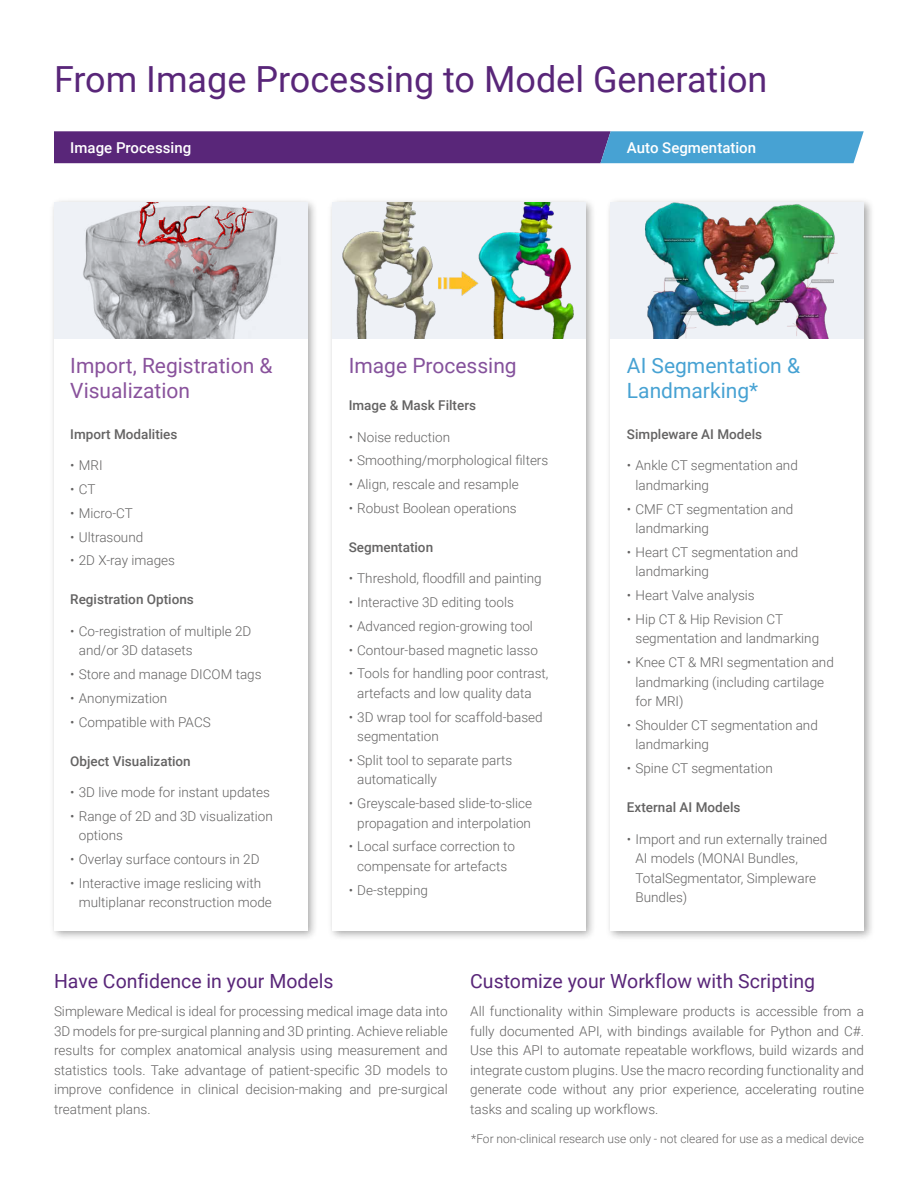
<style>
.page{position:relative;width:918px;height:1188px;background:#fff}
.page>*{position:absolute;margin:0;border:0;box-sizing:border-box;transform-origin:0 0}
.t1{font:36px "Roboto";color:#592679}
.t2{font:21px/25.5px "Roboto";color:#89529c}
.t3{font:21px/25.5px "Roboto";color:#47a2d3}
.t4{font:21px "Roboto";color:#85529c}
.BODY_COPY{font:19.5px "Roboto";color:#592679}
.t5{font:500 15px "Roboto";color:#fff}
.BODY_COPY-2{font:300 13.5px/19.5px "Roboto";color:#646363}
.t6{font:500 13.5px "Roboto";color:#646363}
.BODY_COPY-3{font:300 12px "Roboto";color:#646363}
</style>
<div class="page">
<div style="left:49px;top:197px;width:269px;height:745px;background:#000;opacity:.35"></div>
<div style="left:54px;top:202px;width:253px;height:728px;background:#fff"></div>
<div style="left:54px;top:202px;width:253px;height:137px;background:#eef1f6"></div>
<img style="left:83px;top:202px;width:195px;height:137px">
<div style="left:606px;top:197px;width:269px;height:745px;background:#000;opacity:.35"></div>
<div style="left:611px;top:202px;width:253px;height:728px;background:#fff"></div>
<div style="left:611px;top:202px;width:253px;height:137px;background:#eef1f6"></div>
<img style="left:645px;top:202px;width:193px;height:137px">
<div style="left:327px;top:197px;width:270px;height:745px;background:#000;opacity:.35"></div>
<div style="left:332px;top:202px;width:253px;height:728px;background:#fff"></div>
<img style="left:334px;top:202px;width:251px;height:137px">
<svg style="left:54px;top:131px;width:810px;height:32px;background:#554f96"></svg>
<p class="t1" style="left:54px;top:54px;width:715px">From Image Processing to Model Generation</p>
<p class="t5" style="left:70px;top:138px;width:122px">Image Processing</p>
<p class="t5" style="left:627px;top:138px;width:131px">Auto Segmentation</p>
<p class="t2" style="left:70px;top:352px;width:204px">Import, Registration &amp;<br>Visualization</p>
<p class="t6" style="left:70px;top:425px;width:109px">Import Modalities</p>
<p class="BODY_COPY-2" style="left:70px;top:455px;width:34px">• MRI</p>
<p class="BODY_COPY-2" style="left:70px;top:479px;width:27px">• CT</p>
<p class="BODY_COPY-2" style="left:70px;top:503px;width:64px">• Micro-CT</p>
<p class="BODY_COPY-2" style="left:70px;top:527px;width:74px">• Ultrasound</p>
<p class="BODY_COPY-2" style="left:70px;top:550px;width:106px">• 2D X-ray images</p>
<p class="t6" style="left:70px;top:590px;width:125px">Registration Options</p>
<p class="BODY_COPY-2" style="left:79px;top:621px;width:174px;text-indent:-9px">• Co-registration of multiple 2D and/or 3D datasets</p>
<p class="BODY_COPY-2" style="left:70px;top:664px;width:193px">• Store and manage DICOM tags</p>
<p class="BODY_COPY-2" style="left:70px;top:688px;width:98px">• Anonymization</p>
<p class="BODY_COPY-2" style="left:70px;top:712px;width:142px">• Compatible with PACS</p>
<p class="t6" style="left:70px;top:751px;width:122px">Object Visualization</p>
<p class="BODY_COPY-2" style="left:70px;top:782px;width:201px">• 3D live mode for instant updates</p>
<p class="BODY_COPY-2" style="left:79px;top:806px;width:196px;text-indent:-9px">• Range of 2D and 3D visualization options</p>
<p class="BODY_COPY-2" style="left:70px;top:849px;width:191px">• Overlay surface contours in 2D</p>
<p class="BODY_COPY-2" style="left:79px;top:873px;width:195px;text-indent:-9px">• Interactive image reslicing with multiplanar reconstruction mode</p>
<p class="t4" style="left:349px;top:351px;width:170px">Image Processing</p>
<p class="t6" style="left:349px;top:396px;width:129px">Image &amp; Mask Filters</p>
<p class="BODY_COPY-2" style="left:349px;top:427px;width:103px">• Noise reduction</p>
<p class="BODY_COPY-2" style="left:349px;top:450px;width:201px">• Smoothing/morphological filters</p>
<p class="BODY_COPY-2" style="left:349px;top:474px;width:172px">• Align, rescale and resample</p>
<p class="BODY_COPY-2" style="left:349px;top:498px;width:170px">• Robust Boolean operations</p>
<p class="t6" style="left:349px;top:538px;width:86px">Segmentation</p>
<p class="BODY_COPY-2" style="left:349px;top:568px;width:195px">• Threshold, floodfill and painting</p>
<p class="BODY_COPY-2" style="left:349px;top:592px;width:167px">• Interactive 3D editing tools</p>
<p class="BODY_COPY-2" style="left:349px;top:616px;width:186px">• Advanced region-growing tool</p>
<p class="BODY_COPY-2" style="left:349px;top:640px;width:191px">• Contour-based magnetic lasso</p>
<p class="BODY_COPY-2" style="left:357px;top:663px;width:193px;text-indent:-9px">• Tools for handling poor contrast, artefacts and low quality data</p>
<p class="BODY_COPY-2" style="left:357px;top:707px;width:187px;text-indent:-9px">• 3D wrap tool for scaffold-based segmentation</p>
<p class="BODY_COPY-2" style="left:357px;top:750px;width:157px;text-indent:-9px">• Split tool to separate parts automatically</p>
<p class="BODY_COPY-2" style="left:349px;top:793px;width:185px;text-align:center">• Greyscale-based slide-to-slice propagation and interpolation</p>
<p class="BODY_COPY-2" style="left:349px;top:836px;width:168px;text-align:center">• Local surface correction to compensate for artefacts</p>
<p class="BODY_COPY-2" style="left:349px;top:880px;width:81px">• De-stepping</p>
<p class="t3" style="left:627px;top:352px;width:175px">AI Segmentation &amp;<br>Landmarking*</p>
<p class="t6" style="left:627px;top:425px;width:137px">Simpleware AI Models</p>
<p class="BODY_COPY-2" style="left:636px;top:455px;width:164px;text-indent:-9px">• Ankle CT segmentation and landmarking</p>
<p class="BODY_COPY-2" style="left:636px;top:499px;width:159px;text-indent:-9px">• CMF CT segmentation and landmarking</p>
<p class="BODY_COPY-2" style="left:636px;top:542px;width:164px;text-indent:-9px">• Heart CT segmentation and landmarking</p>
<p class="BODY_COPY-2" style="left:627px;top:585px;width:129px">• Heart Valve analysis</p>
<p class="BODY_COPY-2" style="left:636px;top:609px;width:185px;text-indent:-9px">• Hip CT &amp; Hip Revision CT segmentation and landmarking</p>
<p class="BODY_COPY-2" style="left:636px;top:652px;width:200px;text-indent:-9px">• Knee CT &amp; MRI segmentation and landmarking (including cartilage for MRI)</p>
<p class="BODY_COPY-2" style="left:636px;top:715px;width:184px;text-indent:-9px">• Shoulder CT segmentation and landmarking</p>
<p class="BODY_COPY-2" style="left:627px;top:758px;width:147px">• Spine CT segmentation</p>
<p class="t6" style="left:627px;top:798px;width:115px">External AI Models</p>
<p class="BODY_COPY-2" style="left:636px;top:829px;width:193px;text-indent:-9px">• Import and run externally trained<br>AI models (MONAI Bundles,<br>TotalSegmentator, Simpleware<br>Bundles)</p>
<p class="BODY_COPY" style="left:54px;top:967px;width:281px">Have Confidence in your Models</p>
<p class="BODY_COPY" style="left:470px;top:967px;width:346px">Customize your Workflow with Scripting</p>
<p class="BODY_COPY-2" style="left:54px;top:1001px;width:395px;text-align:justify">Simpleware Medical is ideal for processing medical image data into 3D models for pre-surgical planning and 3D printing. Achieve reliable results for complex anatomical analysis using measurement and statistics tools. Take advantage of patient-specific 3D models to improve confidence in clinical decision-making and pre-surgical treatment plans.</p>
<p class="BODY_COPY-2" style="left:470px;top:1001px;width:395px;text-align:justify">All functionality within Simpleware products is accessible from a fully documented API, with bindings available for Python and C#.<br>Use this API to automate repeatable workflows, build wizards and integrate custom plugins. Use the macro recording functionality and generate code without any prior experience, accelerating routine tasks and scaling up workflows.</p>
<p class="BODY_COPY-3" style="left:471px;top:1130px;width:394px">*For non-clinical research use only - not cleared for use as a medical device</p>
</div>
